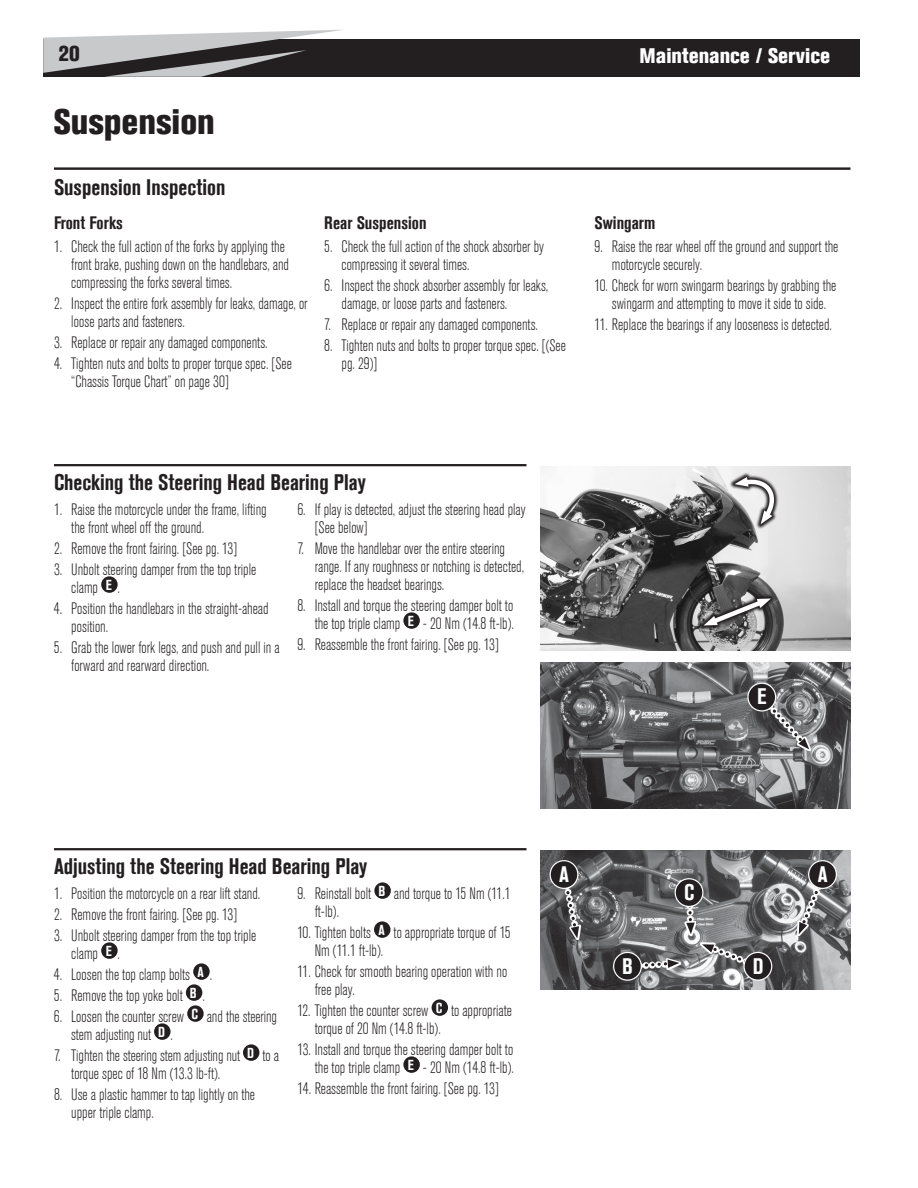
<style>
.page{position:relative;width:918px;height:1188px;background:#fff}
.page>*{position:absolute;margin:0;border:0;box-sizing:border-box;transform-origin:0 0}
.t1{font:800 condensed 35.25px "Akzidenz Grotesk Std";color:#231f20}
.t2{font:700 condensed 22.5px "Akzidenz Grotesk Std";color:#231f20}
.t3{font:700 condensed 22.5px "Akzidenz Grotesk Std";color:#fff}
.t4{font:800 condensed 21.45px "Akzidenz Grotesk Std";color:#231f20}
.t5{font:800 condensed 21px "Akzidenz Grotesk Std";color:#fff}
.t6{font:700 condensed 18px "Akzidenz Grotesk Std";color:#231f20}
.t7{font:300 condensed 16.5px/18px "Akzidenz Grotesk Std";color:#231f20}
</style>
<div class="page">
<div style="left:43px;top:40px;width:817px;height:37px;background:#231f20"></div>
<svg style="left:43px;top:30px;width:301px;height:47px"></svg>
<img style="left:540px;top:663px;width:310px;height:145px">
<hr style="left:54px;top:464px;width:472px;height:2px;background:#231f20">
<div style="left:101px;top:576px;width:17px;height:17px;background:#231f20;border-radius:50%"></div>
<div style="left:403px;top:612px;width:17px;height:17px;background:#231f20;border-radius:50%"></div>
<hr style="left:54px;top:848px;width:472px;height:2px;background:#231f20">
<div style="left:101px;top:942px;width:17px;height:17px;background:#231f20;border-radius:50%"></div>
<div style="left:193px;top:963px;width:17px;height:17px;background:#231f20;border-radius:50%"></div>
<div style="left:186px;top:984px;width:16px;height:17px;background:#231f20;border-radius:50%"></div>
<div style="left:187px;top:1005px;width:17px;height:17px;background:#231f20;border-radius:50%"></div>
<div style="left:154px;top:1023px;width:17px;height:17px;background:#231f20;border-radius:50%"></div>
<div style="left:243px;top:1044px;width:16px;height:17px;background:#231f20;border-radius:50%"></div>
<div style="left:374px;top:882px;width:17px;height:17px;background:#231f20;border-radius:50%"></div>
<div style="left:374px;top:921px;width:16px;height:17px;background:#231f20;border-radius:50%"></div>
<div style="left:432px;top:999px;width:16px;height:17px;background:#231f20;border-radius:50%"></div>
<div style="left:403px;top:1056px;width:17px;height:17px;background:#231f20;border-radius:50%"></div>
<img style="left:540px;top:466px;width:310px;height:185px">
<svg style="left:698px;top:593px;width:78px;height:38px"></svg>
<svg style="left:704px;top:596px;width:67px;height:32px;background:#7e7d7d"></svg>
<svg style="left:730px;top:472px;width:49px;height:57px"></svg>
<svg style="left:735px;top:477px;width:43px;height:47px"></svg>
<svg style="left:758px;top:694px;width:53px;height:57px"></svg>
<svg style="left:761px;top:695px;width:48px;height:54px;background:#7c7d7e"></svg>
<div style="left:748px;top:683px;width:28px;height:28px;background:#231f20;border-radius:50%"></div>
<div style="left:747px;top:683px;width:29px;height:29px;border:1px solid #fff;border-radius:50%"></div>
<img style="left:540px;top:850px;width:310px;height:140px">
<svg style="left:700px;top:943px;width:61px;height:27px"></svg>
<svg style="left:702px;top:944px;width:57px;height:24px"></svg>
<svg style="left:684px;top:904px;width:12px;height:32px"></svg>
<svg style="left:686px;top:906px;width:9px;height:28px"></svg>
<svg style="left:797px;top:872px;width:30px;height:64px"></svg>
<svg style="left:799px;top:874px;width:26px;height:60px"></svg>
<svg style="left:561px;top:870px;width:20px;height:70px"></svg>
<svg style="left:561px;top:872px;width:18px;height:66px"></svg>
<svg style="left:639px;top:958px;width:42px;height:12px"></svg>
<svg style="left:639px;top:959px;width:40px;height:10px"></svg>
<div style="left:744px;top:952px;width:28px;height:28px;background:#231f20;border-radius:50%"></div>
<div style="left:743px;top:952px;width:29px;height:29px;border:1px solid #fff;border-radius:50%"></div>
<div style="left:675px;top:879px;width:28px;height:27px;background:#231f20;border-radius:50%"></div>
<div style="left:675px;top:878px;width:29px;height:29px;border:1px solid #fff;border-radius:50%"></div>
<div style="left:809px;top:861px;width:27px;height:27px;background:#231f20;border-radius:50%"></div>
<div style="left:808px;top:860px;width:29px;height:29px;border:1px solid #fff;border-radius:50%"></div>
<div style="left:550px;top:861px;width:28px;height:27px;background:#231f20;border-radius:50%"></div>
<div style="left:550px;top:860px;width:28px;height:29px;border:1px solid #fff;border-radius:50%"></div>
<div style="left:614px;top:952px;width:27px;height:28px;background:#231f20;border-radius:50%"></div>
<div style="left:613px;top:952px;width:29px;height:29px;border:1px solid #fff;border-radius:50%"></div>
<hr style="left:54px;top:167px;width:796px;height:3px;background:#231f20">
<h3 class="t4" style="left:58px;top:41px;width:23px">20</h3>
<p class="t5" style="left:640px;top:44px;width:192px">Maintenance / Service</p>
<h1 class="t1" style="left:54px;top:102px;width:163px">Suspension</h1>
<h2 class="t2" style="left:54px;top:175px;width:173px">Suspension Inspection</h2>
<p class="t6" style="left:54px;top:212px;width:70px">Front Forks</p>
<p class="t7" style="left:71px;top:237px;width:219px;text-indent:-17px">1. Check the full action of the forks by applying the front brake, pushing down on the handlebars, and compressing the forks several times.</p>
<p class="t7" style="left:71px;top:294px;width:238px;text-indent:-17px">2. Inspect the entire fork assembly for leaks, damage, or loose parts and fasteners.</p>
<p class="t7" style="left:54px;top:333px;width:215px">3. Replace or repair any damaged components.</p>
<p class="t7" style="left:71px;top:354px;width:222px;text-indent:-17px">4. Tighten nuts and bolts to proper torque spec. [See “Chassis Torque Chart” on page 30]</p>
<p class="t6" style="left:324px;top:212px;width:104px">Rear Suspension</p>
<p class="t7" style="left:342px;top:237px;width:204px;text-indent:-17px">5. Check the full action of the shock absorber by compressing it several times.</p>
<p class="t7" style="left:342px;top:276px;width:208px;text-indent:-17px">6. Inspect the shock absorber assembly for leaks, damage, or loose parts and fasteners.</p>
<p class="t7" style="left:324px;top:315px;width:215px">7. Replace or repair any damaged components.</p>
<p class="t7" style="left:342px;top:336px;width:226px;text-indent:-17px">8. Tighten nuts and bolts to proper torque spec. [(See pg. 29)]</p>
<p class="t6" style="left:595px;top:212px;width:62px">Swingarm</p>
<p class="t7" style="left:612px;top:237px;width:228px;text-indent:-17px">9. Raise the rear wheel off the ground and support the motorcycle securely.</p>
<p class="t7" style="left:595px;top:276px;width:243px;text-align:center">10. Check for worn swingarm bearings by grabbing the swingarm and attempting to move it side to side.</p>
<p class="t7" style="left:595px;top:315px;width:239px">11. Replace the bearings if any looseness is detected.</p>
<h2 class="t2" style="left:54px;top:469px;width:313px">Checking the Steering Head Bearing Play</h2>
<p class="t7" style="left:71px;top:501px;width:197px;text-indent:-17px">1. Raise the motorcycle under the frame, lifting the front wheel off the ground.</p>
<p class="t7" style="left:54px;top:540px;width:185px">2. Remove the front fairing. [See pg. 13]</p>
<p class="t7" style="left:71px;top:561px;width:187px;text-indent:-17px">3. Unbolt steering damper from the top triple clamp <sup>E</sup> .</p>
<p class="t7" style="left:71px;top:600px;width:199px;text-indent:-17px">4. Position the handlebars in the straight-ahead position.</p>
<p class="t7" style="left:71px;top:639px;width:210px;text-indent:-17px">5. Grab the lower fork legs, and push and pull in a forward and rearward direction.</p>
<p class="t7" style="left:315px;top:501px;width:212px;text-indent:-17px">6. If play is detected, adjust the steering head play [See below]</p>
<p class="t7" style="left:315px;top:540px;width:211px;text-indent:-17px">7. Move the handlebar over the entire steering range. If any roughness or notching is detected, replace the headset bearings.</p>
<p class="t7" style="left:297px;top:597px;width:218px;text-align:right">8. Install and torque the steering damper bolt to the top triple clamp <sup>E</sup> - 20 Nm (14.8 ft-lb).</p>
<p class="t7" style="left:297px;top:636px;width:203px">9. Reassemble the front fairing. [See pg. 13]</p>
<h2 class="t3" style="left:757px;top:684px;width:11px">E</h2>
<h2 class="t2" style="left:54px;top:853px;width:315px">Adjusting the Steering Head Bearing Play</h2>
<p class="t7" style="left:54px;top:885px;width:208px">1. Position the motorcycle on a rear lift stand.</p>
<p class="t7" style="left:54px;top:906px;width:185px">2. Remove the front fairing. [See pg. 13]</p>
<p class="t7" style="left:71px;top:927px;width:187px;text-indent:-17px">3. Unbolt steering damper from the top triple clamp <sup>E</sup> .</p>
<p class="t7" style="left:54px;top:966px;width:160px">4. Loosen the top clamp bolts <sup>A</sup> .</p>
<p class="t7" style="left:54px;top:987px;width:152px">5. Remove the top yoke bolt <sup>B</sup> .</p>
<p class="t7" style="left:71px;top:1008px;width:207px;text-indent:-17px">6. Loosen the counter screw <sup>C</sup> and the steering stem adjusting nut <sup>D</sup> .</p>
<p class="t7" style="left:71px;top:1047px;width:209px;text-indent:-17px">7. Tighten the steering stem adjusting nut <sup>D</sup> to a torque spec of 18 Nm (13.3 lb-ft).</p>
<p class="t7" style="left:71px;top:1086px;width:185px;text-indent:-17px">8. Use a plastic hammer to tap lightly on the upper triple clamp.</p>
<p class="t7" style="left:315px;top:885px;width:197px;text-indent:-17px">9. Reinstall bolt <sup>B</sup> and torque to 15 Nm (11.1 ft-lb).</p>
<p class="t7" style="left:315px;top:924px;width:198px;text-indent:-17px">10. Tighten bolts <sup>A</sup> to appropriate torque of 15<br>Nm (11.1 ft-lb).</p>
<p class="t7" style="left:315px;top:963px;width:194px;text-indent:-17px">11. Check for smooth bearing operation with no free play.</p>
<p class="t7" style="left:315px;top:1002px;width:199px;text-indent:-17px">12. Tighten the counter screw <sup>C</sup> to appropriate torque of 20 Nm (14.8 ft-lb).</p>
<p class="t7" style="left:297px;top:1041px;width:218px;text-align:right">13. Install and torque the steering damper bolt to the top triple clamp <sup>E</sup> - 20 Nm (14.8 ft-lb).</p>
<p class="t7" style="left:297px;top:1080px;width:203px">14. Reassemble the front fairing. [See pg. 13]</p>
<h2 class="t3" style="left:559px;top:861px;width:11px">A</h2>
<h2 class="t3" style="left:818px;top:861px;width:11px">A</h2>
<h2 class="t3" style="left:684px;top:879px;width:12px">C</h2>
<h2 class="t3" style="left:622px;top:953px;width:12px">B</h2>
<h2 class="t3" style="left:753px;top:953px;width:12px">D</h2>
</div>
